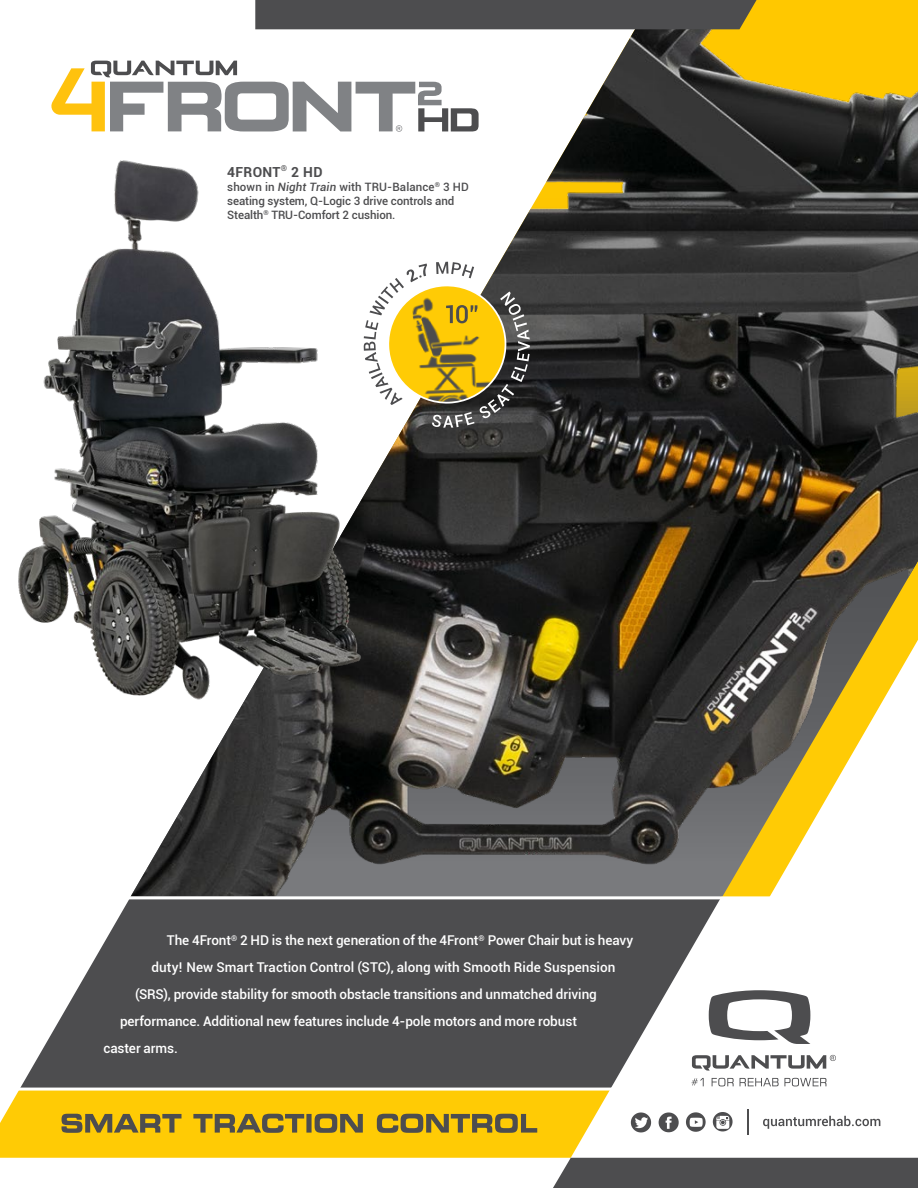
<style>
.page{position:relative;width:918px;height:1188px;background:#fff}
.page>*{position:absolute;margin:0;border:0;box-sizing:border-box;transform-origin:0 0}
.t1{font:700 13.8px "Roboto";letter-spacing:.025em;color:#4d4d4f}
.t2{font:500 13.5px "Roboto";letter-spacing:-.005em;color:#fff}
.t3{font:500 11.55px/14px "Roboto";letter-spacing:-.01em;color:#4d4d4f}
.t4{font:700 8.1px "Roboto";color:#4d4d4f}
.s1{font-style:italic}
</style>
<div class="page">
<svg style="left:26px;top:899px;width:696px;height:179px;background:#666668"></svg>
<img style="left:131px;top:0;width:787px;height:896px">
<svg style="left:692px;top:1055px;width:144px;height:16px"></svg>
<svg style="left:709px;top:990px;width:101px;height:54px"></svg>
<div style="left:255px;top:0;width:502px;height:29px;background:#4d4d4f"></div>
<img style="left:18px;top:150px;width:354px;height:560px">
<svg style="left:0;top:1078px;width:918px;height:110px"></svg>
<svg style="left:51px;top:61px;width:428px;height:71px"></svg>
<svg style="left:364px;top:262px;width:166px;height:166px"></svg>
<p class="t1" style="left:227px;top:162px;width:55px">4FRONT</p>
<p class="t4" style="left:281px;top:162px;width:8px">®</p>
<p class="t1" style="left:291px;top:162px;width:33px">2 HD</p>
<p class="t3" style="left:227px;top:180px;width:243px">shown in <span class="s1">Night Train</span> with TRU-Balance<sup>®</sup> 3 HD seating system, Q-Logic 3 drive controls and<br>Stealth<sup>®</sup> TRU-Comfort 2 cushion.</p>
<p class="t2" style="left:167px;top:931px;width:468px">The 4Front<sup>®</sup> 2 HD is the next generation of the 4Front<sup>®</sup> Power Chair but is heavy</p>
<p class="t2" style="left:152px;top:958px;width:466px">duty! New Smart Traction Control (STC), along with Smooth Ride Suspension</p>
<p class="t2" style="left:135px;top:985px;width:463px">(SRS), provide stability for smooth obstacle transitions and unmatched driving</p>
<p class="t2" style="left:120px;top:1012px;width:459px">performance. Additional new features include 4-pole motors and more robust</p>
<p class="t2" style="left:104px;top:1039px;width:76px">caster arms.</p>
</div>
